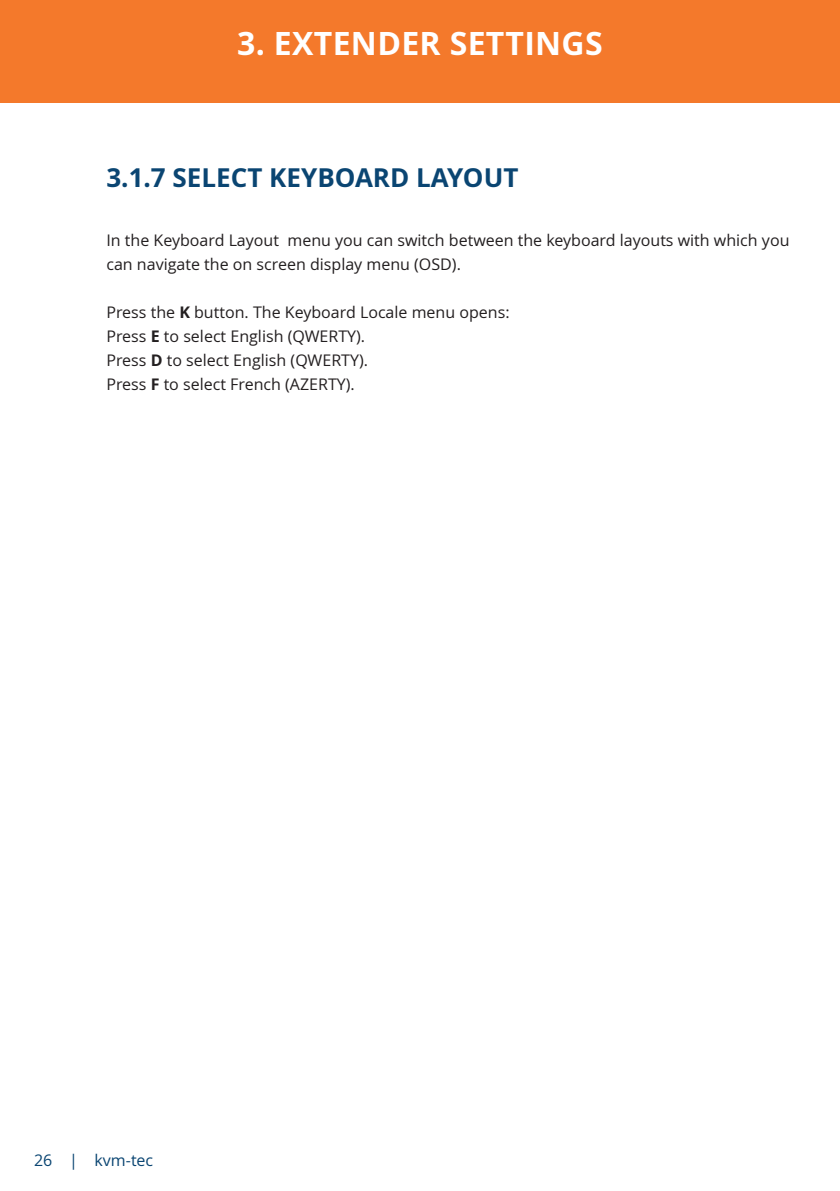
<style>
.page{position:relative;width:840px;height:1191px;background:#fff}
.page>*{position:absolute;margin:0;border:0;box-sizing:border-box;transform-origin:0 0}
.t1{font:700 32px "Open Sans";color:#fff}
.t2{font:700 26px "Open Sans";color:#0a4572}
.t3{font:16px/24px "Open Sans";color:#231f20}
.t4{font:16px "Open Sans";color:#0a4572}
.s1{font-weight:700}
</style>
<div class="page">
<div style="left:0;top:0;width:839px;height:102px;background:#f4792b"></div>
<hr style="left:839px;top:339px;width:1px;height:79px;background:#f4792b">
<h1 class="t1" style="left:237px;top:26px;width:78px">3. EXTENDER</h1>
<h1 class="t1" style="left:449px;top:26px;width:38px">SETTINGS</h1>
<h2 class="t2" style="left:106px;top:163px;width:413px">3.1.7 SELECT KEYBOARD LAYOUT</h2>
<p class="t3" style="left:106px;top:229px;width:684px">In the Keyboard Layout menu you can switch between the keyboard layouts with which you can navigate the on screen display menu (OSD).</p>
<p class="t3" style="left:106px;top:301px;width:404px">Press the <span class="s1">K</span> button. The Keyboard Locale menu opens:<br>Press <span class="s1">E</span> to select English (QWERTY).<br>Press <span class="s1">D</span> to select English (QWERTY).<br>Press <span class="s1">F</span> to select French (AZERTY).</p>
<p class="t4" style="left:34px;top:1151px;width:121px">26 | kvm-tec</p>
</div>
